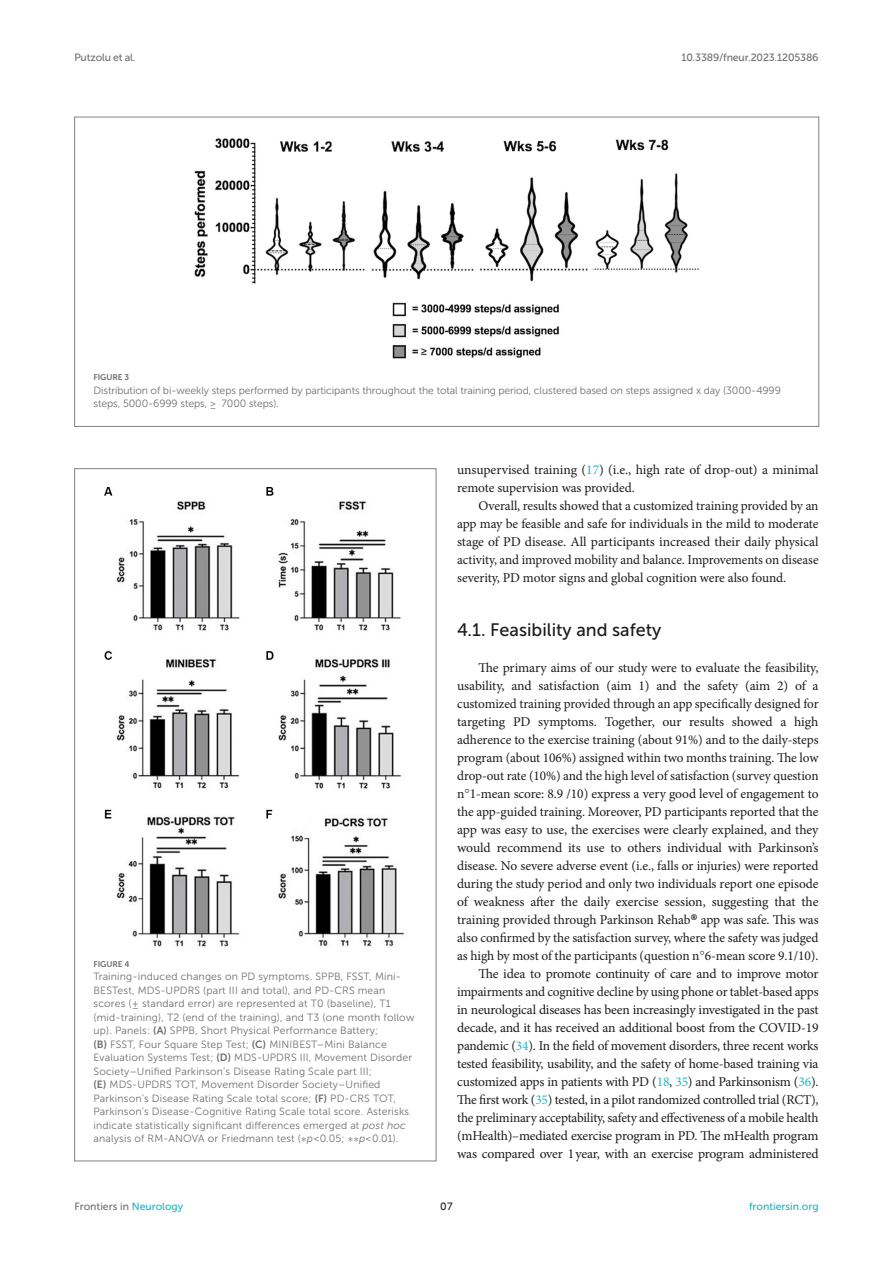
<style>
.page{position:relative;width:893px;height:1263px;background:#fff}
.page>*{position:absolute;margin:0;border:0;box-sizing:border-box;transform-origin:0 0}
.HEAD_2{font:18px "Museo Sans 500";color:#1b1c1b}
.TEXT_FLUSH{font:13.5px/18px "Minion Pro";letter-spacing:-.005em;color:#1b1c1b}
.TEXT{font:13.5px/18px "Minion Pro";letter-spacing:-.015em;color:#1b1c1b;text-align:justify}
.FIG_LEG{font:10.5px/13.5px "Museo Sans 300";letter-spacing:.015em;color:#706f70}
.FIG_LEG-2{font:10.5px/13.5px "Museo Sans 300";letter-spacing:-.01em;color:#706f70}
.t1{font:10.5px "Museo Sans 500";letter-spacing:-.015em;color:#706f70}
.t2{font:10.5px "Museo Sans 500";color:#1db5c3}
.t3{font:10.5px "Museo Sans 500";color:#1b1c1b}
.FIG_HD{font:8.25px "Museo Sans 700";letter-spacing:-.01em;color:#706f70}
.s1{font-family:"Museo Sans 700"}
.s2{font-style:italic}
.s3{font-family:"STIX General"}
.s4{color:#1db5c3}
.s5{font-family:"STIX"}
.s6{font-size:22.5px;color:#000}
</style>
<div class="page">
<img style="left:194px;top:138px;width:505px;height:221px">
<img style="left:105px;top:488px;width:299px;height:459px">
<p class="t1" style="left:74px;top:51px;width:63px">Putzolu et al.</p>
<p class="t1" style="left:681px;top:51px;width:139px">10.3389/fneur.2023.1205386</p>
<p class="FIG_HD" style="left:94px;top:373px;width:37px">FIGURE 3</p>
<p class="FIG_LEG-2" style="left:94px;top:384px;width:689px">Distribution of bi-weekly steps performed by participants throughout the total training period, clustered based on steps assigned x day (3000-4999 steps, 5000-6999 steps, ≥ 7000 steps).</p>
<p class="FIG_HD" style="left:94px;top:959px;width:37px">FIGURE 4</p>
<p class="FIG_LEG" style="left:94px;top:970px;width:322px">Training-induced changes on PD symptoms. SPPB, FSST, Mini-BESTest, MDS-UPDRS (part III and total), and PD-CRS mean scores (± standard error) are represented at T0 (baseline), T1 (mid-training), T2 (end of the training), and T3 (one month follow up). Panels: <span class="s1">(A)</span> SPPB, Short Physical Performance Battery;<br><span class="s1">(B)</span> FSST, Four Square Step Test; <span class="s1">(C)</span> MINIBEST–Mini Balance Evaluation Systems Test; <span class="s1">(D)</span> MDS-UPDRS III, Movement Disorder Society–Unified Parkinson’s Disease Rating Scale part III;<br><span class="s1">(E)</span> MDS-UPDRS TOT, Movement Disorder Society–Unified Parkinson’s Disease Rating Scale total score; <span class="s1">(F)</span> PD-CRS TOT, Parkinson’s Disease-Cognitive Rating Scale total score. Asterisks indicate statistically significant differences emerged at <span class="s2">post hoc </span>analysis of RM-ANOVA or Friedmann test (<span class="s3">∗</span><span class="s2">p</span> &lt; 0.05; <span class="s3">∗∗</span><span class="s2">p</span> &lt; 0.01).</p>
<p class="TEXT_FLUSH" style="left:457px;top:461px;width:363px">unsupervised training (<span class="s4">17</span>) (i.e., high rate of drop-out) a minimal remote supervision was provided.</p>
<p class="TEXT" style="left:457px;top:497px;width:363px;text-indent:21px">Overall, results showed that a customized training provided by an app may be feasible and safe for individuals in the mild to moderate stage of PD disease. All participants increased their daily physical activity, and improved mobility and balance. Improvements on disease severity, PD motor signs and global cognition were also found.</p>
<p class="HEAD_2" style="left:457px;top:620px;width:206px">4.1. Feasibility and safety</p>
<p class="TEXT_FLUSH" style="left:457px;top:659px;width:363px;text-align:justify;text-indent:21px">The primary aims of our study were to evaluate the feasibility, usability, and satisfaction (aim 1) and the safety (aim 2) of a customized training provided through an app specifically designed for targeting PD symptoms. Together, our results showed a high adherence to the exercise training (about 91%) and to the daily-steps program (about 106%) assigned within two months training. The low drop-out rate (10%) and the high level of satisfaction (survey question n<span class="s5">°</span>1-mean score: 8.9 /10) express a very good level of engagement to the app-guided training. Moreover, PD participants reported that the app was easy to use, the exercises were clearly explained, and they would recommend its use to others individual with Parkinson’s disease. No severe adverse event (i.e., falls or injuries) were reported during the study period and only two individuals report one episode of weakness after the daily exercise session, suggesting that the training provided through Parkinson Rehab<span class="s6">®</span> app was safe. This was also confirmed by the satisfaction survey, where the safety was judged as high by most of the participants (question n<span class="s5">°</span>6-mean score 9.1/10).</p>
<p class="TEXT" style="left:457px;top:965px;width:363px;text-indent:21px">The idea to promote continuity of care and to improve motor impairments and cognitive decline by using phone or tablet-based apps in neurological diseases has been increasingly investigated in the past decade, and it has received an additional boost from the COVID-19 pandemic (<span class="s4">34</span>). In the field of movement disorders, three recent works tested feasibility, usability, and the safety of home-based training via customized apps in patients with PD (<span class="s4">18</span>, <span class="s4">35</span>) and Parkinsonism (<span class="s4">36</span>).<br>The first work (<span class="s4">35</span>) tested, in a pilot randomized controlled trial (RCT), the preliminary acceptability, safety and effectiveness of a mobile health (mHealth)–mediated exercise program in PD. The mHealth program was compared over 1year, with an exercise program administered</p>
<p class="t1" style="left:74px;top:1200px;width:110px">Frontiers in <span class="s4">Neurology</span></p>
<p class="t3" style="left:440px;top:1200px;width:14px">07</p>
<p class="t2" style="left:749px;top:1200px;width:71px">frontiersin.org</p>
</div>
